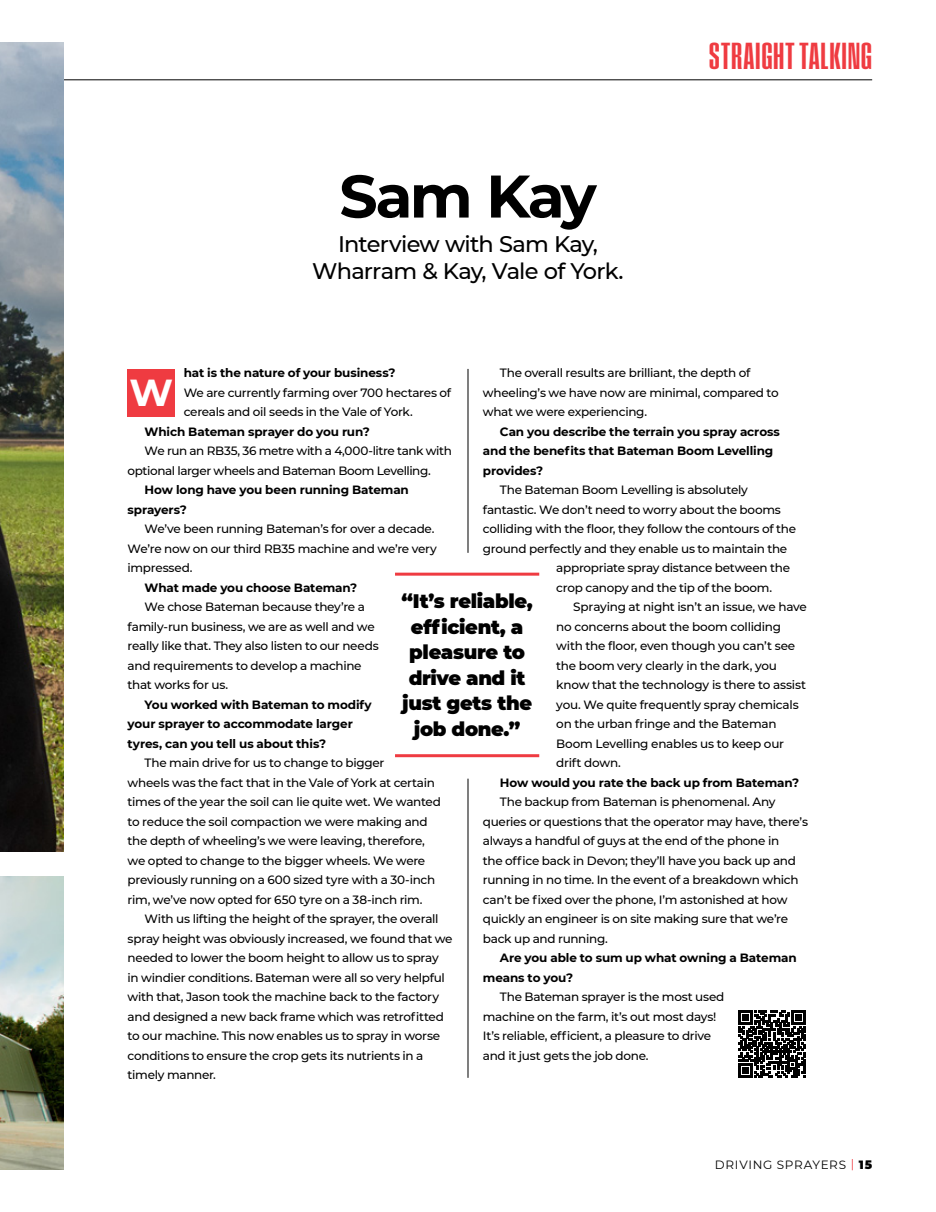
<style>
.page{position:relative;width:936px;height:1212px;background:#fff}
.page>*{position:absolute;margin:0;border:0;box-sizing:border-box;transform-origin:0 0}
.t1{font:700 60px "Montserrat";letter-spacing:-.045em;color:#000}
.t2{font:700 37.5px "Montserrat";color:#fff}
.t3{font:36px "Pressio No.34";letter-spacing:.025em;color:#ef3b41}
.t4{font:500 22.5px/27px "Montserrat";letter-spacing:-.04em;color:#000;text-align:center}
.t5{font:900 19.5px/25.5px "Montserrat";letter-spacing:-.015em;color:#000;text-align:center}
.t6{font:500 12px/19.5px "Montserrat";letter-spacing:-.025em;color:#000}
.t7{font:700 12px/19.5px "Montserrat";letter-spacing:-.01em;color:#000}
.t8{font:12px "Montserrat";letter-spacing:.06em;color:#000}
.s1{color:#ef3b41}
.s2{font-weight:900}
</style>
<div class="page">
<hr style="left:0;top:79px;width:872px;height:1px;background:#000">
<div style="left:128px;top:369px;width:47px;height:47px;background:#ef3b41"></div>
<hr style="left:395px;top:573px;width:144px;height:3px;background:#ef3b41">
<hr style="left:395px;top:754px;width:144px;height:3px;background:#ef3b41">
<hr style="left:467px;top:369px;width:1px;height:184px;background:#000">
<hr style="left:467px;top:779px;width:1px;height:299px;background:#000">
<img style="left:0;top:43px;width:64px;height:809px">
<img style="left:0;top:876px;width:64px;height:293px">
<svg style="left:738px;top:1010px;width:67px;height:67px"></svg>
<h1 class="t1" style="left:339px;top:153px;width:259px">Sam Kay</h1>
<h3 class="t4" style="left:312px;top:230px;width:313px">Interview with Sam Kay,<br>Wharram &amp; Kay, Vale of York.</h3>
<h3 class="t3" style="left:708px;top:36px;width:165px">STRAIGHT TALKING</h3>
<p class="t7" style="left:184px;top:363px;width:213px">hat is the nature of your business?</p>
<p class="t6" style="left:184px;top:382px;width:269px">We are currently farming over 700 hectares of cereals and oil seeds in the Vale of York.</p>
<p class="t7" style="left:145px;top:421px;width:226px">Which Bateman sprayer do you run?</p>
<p class="t6" style="left:128px;top:441px;width:326px;text-indent:17px">We run an RB35, 36 metre with a 4,000-litre tank with optional larger wheels and Bateman Boom Levelling.</p>
<p class="t7" style="left:128px;top:480px;width:283px;text-indent:17px">How long have you been running Bateman sprayers?</p>
<p class="t6" style="left:128px;top:519px;width:311px;text-indent:17px">We’ve been running Bateman’s for over a decade.<br>We’re now on our third RB35 machine and we’re very impressed.</p>
<p class="t7" style="left:145px;top:577px;width:214px">What made you choose Bateman?</p>
<p class="t6" style="left:128px;top:597px;width:252px;text-indent:17px">We chose Bateman because they’re a family-run business, we are as well and we really like that. They also listen to our needs and requirements to develop a machine that works for us.</p>
<p class="t7" style="left:128px;top:694px;width:245px;text-indent:17px">You worked with Bateman to modify your sprayer to accommodate larger tyres, can you tell us about this?</p>
<p class="t6" style="left:128px;top:753px;width:315px;text-indent:17px">The main drive for us to change to bigger<br>wheels was the fact that in the Vale of York at certain times of the year the soil can lie quite wet. We wanted to reduce the soil compaction we were making and the depth of wheeling’s we were leaving, therefore, we opted to change to the bigger wheels. We were previously running on a 600 sized tyre with a 30-inch rim, we’ve now opted for 650 tyre on a 38-inch rim.</p>
<p class="t6" style="left:128px;top:909px;width:326px;text-indent:17px">With us lifting the height of the sprayer, the overall spray height was obviously increased, we found that we needed to lower the boom height to allow us to spray in windier conditions. Bateman were all so very helpful with that, Jason took the machine back to the factory and designed a new back frame which was retrofitted to our machine. This now enables us to spray in worse conditions to ensure the crop gets its nutrients in a timely manner.</p>
<p class="t6" style="left:483px;top:363px;width:297px;text-indent:17px">The overall results are brilliant, the depth of wheeling’s we have now are minimal, compared to what we were experiencing.</p>
<p class="t7" style="left:483px;top:421px;width:298px;text-indent:17px">Can you describe the terrain you spray across and the benefits that Bateman Boom Levelling provides?</p>
<p class="t6" style="left:500px;top:480px;width:249px">The Bateman Boom Levelling is absolutely</p>
<p class="t6" style="left:483px;top:499px;width:299px">fantastic. We don’t need to worry about the booms</p>
<p class="t6" style="left:483px;top:519px;width:315px">colliding with the floor, they follow the contours of the</p>
<p class="t6" style="left:483px;top:538px;width:306px">ground perfectly and they enable us to maintain the</p>
<p class="t6" style="left:556px;top:558px;width:235px">appropriate spray distance between the</p>
<p class="t6" style="left:556px;top:577px;width:217px">crop canopy and the tip of the boom.</p>
<p class="t6" style="left:573px;top:597px;width:235px">Spraying at night isn’t an issue, we have</p>
<p class="t6" style="left:556px;top:616px;width:226px">no concerns about the boom colliding</p>
<p class="t6" style="left:556px;top:636px;width:240px">with the floor, even though you can’t see</p>
<p class="t6" style="left:556px;top:655px;width:222px">the boom very clearly in the dark, you</p>
<p class="t6" style="left:556px;top:675px;width:251px">know that the technology is there to assist</p>
<p class="t6" style="left:556px;top:694px;width:244px">you. We quite frequently spray chemicals</p>
<p class="t6" style="left:556px;top:714px;width:222px">on the urban fringe and the Bateman</p>
<p class="t6" style="left:556px;top:733px;width:229px">Boom Levelling enables us to keep our</p>
<p class="t6" style="left:556px;top:753px;width:66px">drift down.</p>
<p class="t7" style="left:500px;top:772px;width:300px">How would you rate the back up from Bateman?</p>
<p class="t6" style="left:483px;top:792px;width:326px;text-indent:17px">The backup from Bateman is phenomenal. Any queries or questions that the operator may have, there’s always a handful of guys at the end of the phone in<br>the office back in Devon; they’ll have you back up and running in no time. In the event of a breakdown which can’t be fixed over the phone, I’m astonished at how quickly an engineer is on site making sure that we’re back up and running.</p>
<p class="t7" style="left:483px;top:948px;width:315px;text-indent:17px">Are you able to sum up what owning a Bateman means to you?</p>
<p class="t6" style="left:483px;top:987px;width:243px;text-indent:17px">The Bateman sprayer is the most used machine on the farm, it’s out most days!<br>It’s reliable, efficient, a pleasure to drive and it just gets the job done.</p>
<h2 class="t2" style="left:130px;top:366px;width:45px">W</h2>
<h3 class="t5" style="left:401px;top:587px;width:133px">“It’s reliable, efficient, a pleasure to drive and it just gets the job done.”</h3>
<p class="t8" style="left:715px;top:1156px;width:159px">DRIVING SPRAYERS <span class="s1">|</span> <span class="s2">15</span></p>
</div>
